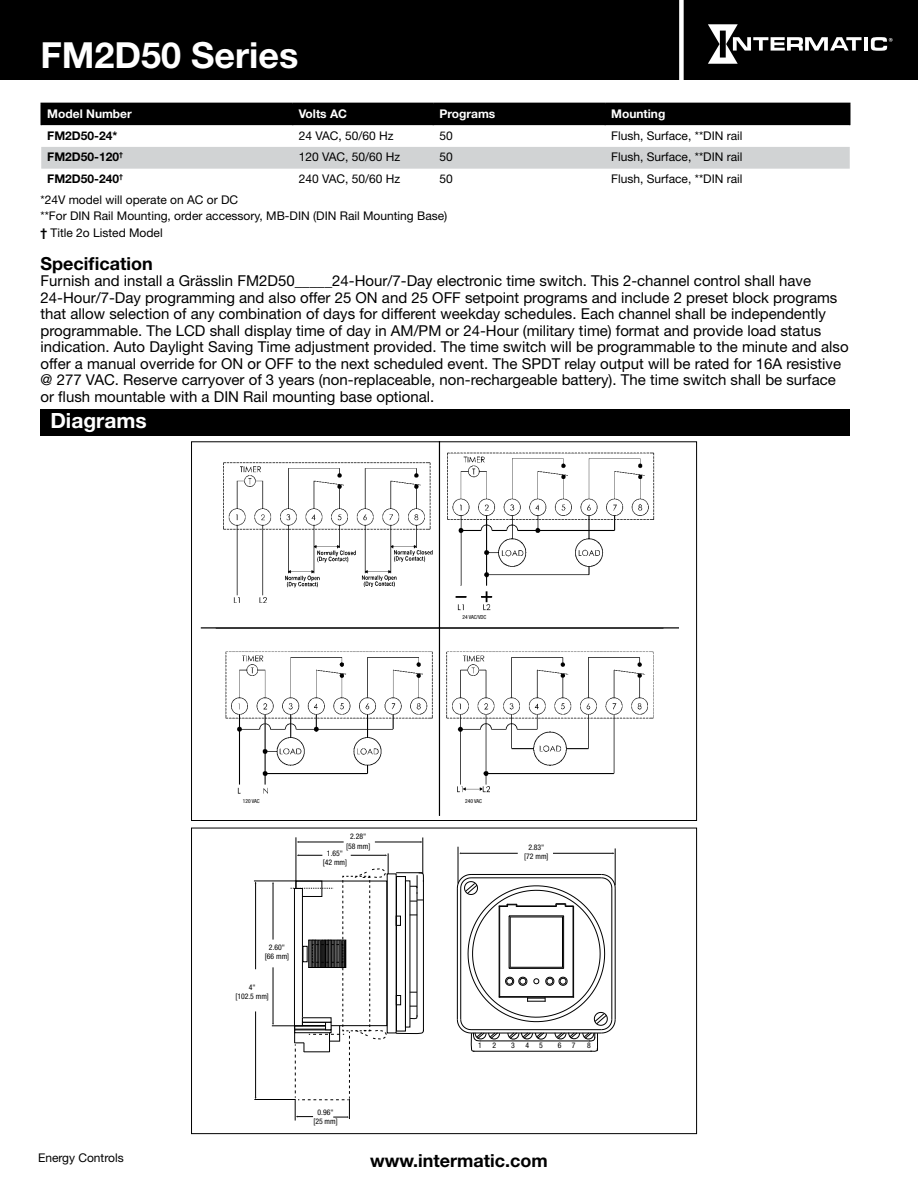
<style>
.page{position:relative;width:918px;height:1188px;background:#fff}
.page>*{position:absolute;margin:0;border:0;box-sizing:border-box;transform-origin:0 0}
.t1{font:700 36px "Helvetica Neue LT Std";color:#fff}
.t2{font:700 21px "Helvetica Neue LT Std";color:#fff}
.t3{font:700 18px "Helvetica Neue LT Std";color:#000}
.t4{font:15px/16.5px "Helvetica Neue LT Std";color:#000}
.t5{font:12px/16.5px "Helvetica Neue LT Std";color:#000}
.t6{font:700 12px "Helvetica Neue LT Std";color:#fff}
.t7{font:700 12px "Helvetica Neue LT Std";color:#000}
.t8{font:condensed 7.65px/9.3px "Helvetica Neue LT Std";color:#000;text-align:center}
.t9{font:condensed 5.55px "Helvetica Neue LT Std";color:#000}
.s1{font-weight:700}
</style>
<div class="page">
<div style="left:0;top:0;width:918px;height:80px;background:#000"></div>
<hr style="left:864px;top:37px;width:4px;height:14px;background:#fff">
<svg style="left:871px;top:37px;width:22px;height:14px"></svg>
<svg style="left:708px;top:24px;width:154px;height:40px"></svg>
<div style="left:679px;top:0;width:5px;height:82px;background:#fff"></div>
<div style="left:40px;top:409px;width:810px;height:26px;background:#000"></div>
<div style="left:41px;top:147px;width:809px;height:22px;background:#d1d3d4"></div>
<hr style="left:40px;top:103px;width:253px;height:1px;background:#000">
<hr style="left:40px;top:104px;width:2px;height:21px;background:#000">
<div style="left:42px;top:103px;width:808px;height:22px;background:#000"></div>
<img style="left:223px;top:443px;width:432px;height:372px">
<hr style="left:201px;top:627px;width:478px;height:2px;background:#000">
<hr style="left:439px;top:442px;width:1px;height:373px;background:#000">
<div style="left:455px;top:611px;width:38px;height:12px;background:#fff"></div>
<div style="left:237px;top:795px;width:36px;height:9px;background:#fff"></div>
<div style="left:458px;top:796px;width:35px;height:9px;background:#fff"></div>
<hr style="left:615px;top:848px;width:1px;height:37px;background:#000">
<hr style="left:458px;top:847px;width:1px;height:37px;background:#000">
<hr style="left:423px;top:837px;width:1px;height:37px;background:#000">
<hr style="left:296px;top:837px;width:1px;height:44px;background:#000">
<hr style="left:254px;top:881px;width:42px;height:1px;background:#000">
<hr style="left:254px;top:1099px;width:41px;height:1px;background:#000">
<svg style="left:457px;top:874px;width:159px;height:178px"></svg>
<hr style="left:255px;top:883px;width:1px;height:86px;background:#000">
<hr style="left:255px;top:1011px;width:1px;height:87px;background:#000">
<hr style="left:375px;top:842px;width:46px;height:1px;background:#000">
<hr style="left:298px;top:842px;width:46px;height:1px;background:#000">
<hr style="left:553px;top:853px;width:60px;height:1px;background:#000">
<hr style="left:461px;top:853px;width:57px;height:1px;background:#000">
<svg style="left:272px;top:853px;width:152px;height:268px"></svg>
<div style="left:191px;top:828px;width:506px;height:306px;border:1px solid #000"></div>
<h1 class="t1" style="left:40px;top:33px;width:260px">FM2D50 Series</h1>
<p class="t6" style="left:47px;top:106px;width:86px">Model Number</p>
<p class="t6" style="left:299px;top:106px;width:50px">Volts AC</p>
<p class="t6" style="left:439px;top:106px;width:57px">Programs</p>
<p class="t6" style="left:611px;top:106px;width:56px">Mounting</p>
<p class="t7" style="left:47px;top:128px;width:72px">FM2D50-24*</p>
<p class="t5" style="left:299px;top:127px;width:97px">24 VAC, 50/60 Hz</p>
<p class="t5" style="left:439px;top:127px;width:15px">50</p>
<p class="t5" style="left:611px;top:127px;width:133px">Flush, Surface, **DIN rail</p>
<p class="t7" style="left:47px;top:150px;width:77px">FM2D50-120<sup>†</sup></p>
<p class="t5" style="left:299px;top:149px;width:103px">120 VAC, 50/60 Hz</p>
<p class="t5" style="left:439px;top:149px;width:15px">50</p>
<p class="t5" style="left:611px;top:149px;width:133px">Flush, Surface, **DIN rail</p>
<p class="t7" style="left:47px;top:172px;width:77px">FM2D50-240<sup>†</sup></p>
<p class="t5" style="left:299px;top:171px;width:103px">240 VAC, 50/60 Hz</p>
<p class="t5" style="left:439px;top:171px;width:15px">50</p>
<p class="t5" style="left:611px;top:171px;width:133px">Flush, Surface, **DIN rail</p>
<p class="t5" style="left:41px;top:191px;width:408px">*24V model will operate on AC or DC<br>**For DIN Rail Mounting, order accessory, MB-DIN (DIN Rail Mounting Base) <span class="s1">†</span> Title 2o Listed Model</p>
<p class="t3" style="left:40px;top:252px;width:114px">Specification</p>
<p class="t4" style="left:40px;top:272px;width:810px">Furnish and install a Grässlin FM2D50_____24-Hour/7-Day electronic time switch. This 2-channel control shall have 24-Hour/7-Day programming and also offer 25 ON and 25 OFF setpoint programs and include 2 preset block programs that allow selection of any combination of days for different weekday schedules. Each channel shall be independently programmable. The LCD shall display time of day in AM/PM or 24-Hour (military time) format and provide load status indication. Auto Daylight Saving Time adjustment provided. The time switch will be programmable to the minute and also offer a manual override for ON or OFF to the next scheduled event. The SPDT relay output will be rated for 16A resistive @ 277 VAC. Reserve carryover of 3 years (non-replaceable, non-rechargeable battery). The time switch shall be surface or flush mountable with a DIN Rail mounting base optional.</p>
<h2 class="t2" style="left:50px;top:408px;width:98px">Diagrams</h2>
<p class="t9" style="left:462px;top:614px;width:26px">24 VAC/VDC</p>
<p class="t9" style="left:243px;top:798px;width:18px">120 VAC</p>
<p class="t9" style="left:465px;top:798px;width:18px">240 VAC</p>
<p class="t8" style="left:265px;top:942px;width:26px">2.60" [66 mm]</p>
<p class="t8" style="left:235px;top:983px;width:35px">4"<br>[102.5 mm]</p>
<p class="t8" style="left:346px;top:832px;width:26px">2.28" [58 mm]</p>
<p class="t8" style="left:323px;top:848px;width:26px">1.65" [42 mm]</p>
<p class="t8" style="left:524px;top:843px;width:26px">2.83" [72 mm]</p>
<p class="t8" style="left:313px;top:1107px;width:26px">0.96" [25 mm]</p>
<p class="t8" style="left:478px;top:1040px;width:5px">1</p>
<p class="t8" style="left:492px;top:1040px;width:5px">2</p>
<p class="t8" style="left:511px;top:1040px;width:5px">3</p>
<p class="t8" style="left:525px;top:1041px;width:5px">4</p>
<p class="t8" style="left:539px;top:1040px;width:5px">5</p>
<p class="t8" style="left:558px;top:1041px;width:5px">6</p>
<p class="t8" style="left:572px;top:1040px;width:5px">7</p>
<p class="t8" style="left:587px;top:1040px;width:5px">8</p>
<p class="t5" style="left:38px;top:1149px;width:87px">Energy Controls</p>
<p class="t3" style="left:370px;top:1150px;width:179px">www.intermatic.com</p>
</div>
